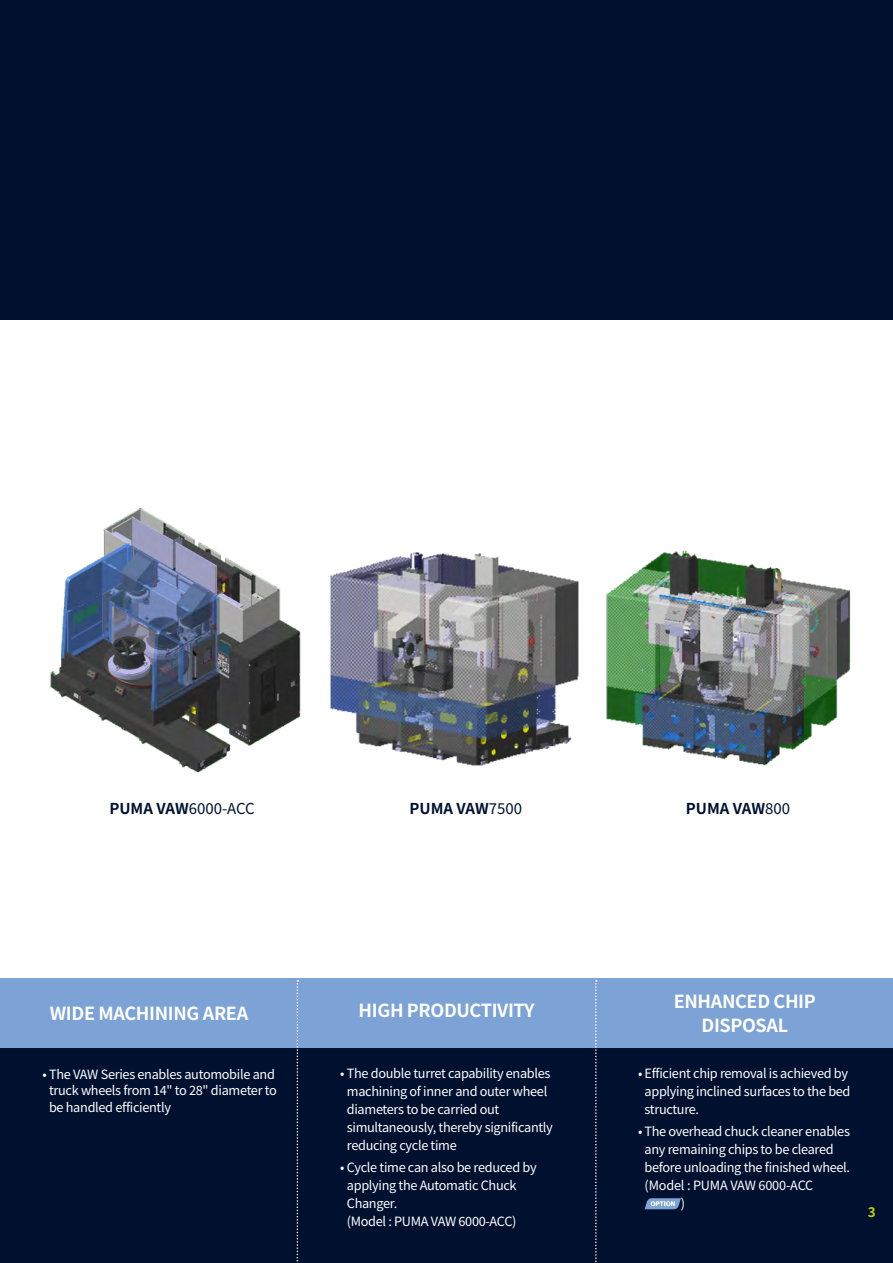
<style>
.page{position:relative;width:893px;height:1263px;background:#fff}
.page>*{position:absolute;margin:0;border:0;box-sizing:border-box;transform-origin:0 0}
.t1{font:700 18px/24px "Noto Sans KR";letter-spacing:-.02em;color:#fff;text-align:center}
.t2{font:700 15px "Noto Sans KR";color:#00102f}
.t3{font:15px "Noto Sans KR";color:#00102f}
.t4{font:700 13.5px "Noto Sans KR";color:#bfd200}
.t5{font:12.75px/18px "Noto Sans KR";letter-spacing:-.025em;color:#fff}
.s1{font-weight:700}
.s2{font-weight:400}
</style>
<div class="page">
<div style="left:0;top:0;width:893px;height:320px;background:#00102f"></div>
<div style="left:0;top:980px;width:893px;height:283px;background:#00102f"></div>
<div style="left:0;top:978px;width:893px;height:69px;background:#7da3d6"></div>
<svg style="left:645px;top:1198px;width:36px;height:11px"></svg>
<svg style="left:297px;top:980px;width:1px;height:282px"></svg>
<svg style="left:595px;top:980px;width:2px;height:282px"></svg>
<img style="left:330px;top:552px;width:249px;height:214px">
<img style="left:606px;top:550px;width:245px;height:216px">
<img style="left:50px;top:509px;width:251px;height:264px">
<p class="t3" style="left:109px;top:800px;width:147px"><span class="s1">PUMA VAW</span>6000-ACC</p>
<p class="t2" style="left:409px;top:800px;width:114px">PUMA VAW<span class="s2">7500</span></p>
<p class="t2" style="left:686px;top:800px;width:106px">PUMA VAW<span class="s2">800</span></p>
<h1 class="t1" style="left:50px;top:1002px;width:200px">WIDE MACHINING AREA</h1>
<p class="t5" style="left:49px;top:1066px;width:229px;line-height:16.5px;text-indent:-7px">• The VAW Series enables automobile and truck wheels from 14" to 28" diameter to be handled efficiently</p>
<h1 class="t1" style="left:359px;top:999px;width:178px">HIGH PRODUCTIVITY</h1>
<p class="t5" style="left:347px;top:1064px;width:208px;text-indent:-7px">• The double turret capability enables machining of inner and outer wheel diameters to be carried out simultaneously, thereby significantly reducing cycle time</p>
<p class="t5" style="left:347px;top:1158px;width:191px;text-indent:-7px">• Cycle time can also be reduced by applying the Automatic Chuck<br>Changer.<br>(Model : PUMA VAW 6000-ACC)</p>
<h1 class="t1" style="left:674px;top:990px;width:144px">ENHANCED CHIP<br>DISPOSAL</h1>
<p class="t5" style="left:645px;top:1064px;width:207px;text-indent:-7px">• Efficient chip removal is achieved by applying inclined surfaces to the bed structure.</p>
<p class="t5" style="left:638px;top:1122px;width:213px">• The overhead chuck cleaner enables</p>
<p class="t5" style="left:645px;top:1140px;width:191px">any remaining chips to be cleared</p>
<p class="t5" style="left:645px;top:1158px;width:207px">before unloading the finished wheel.</p>
<p class="t5" style="left:645px;top:1176px;width:170px">(Model : PUMA VAW 6000-ACC</p>
<p class="t5" style="left:681px;top:1194px;width:6px">)</p>
<p class="t4" style="left:868px;top:1205px;width:9px">3</p>
</div>
